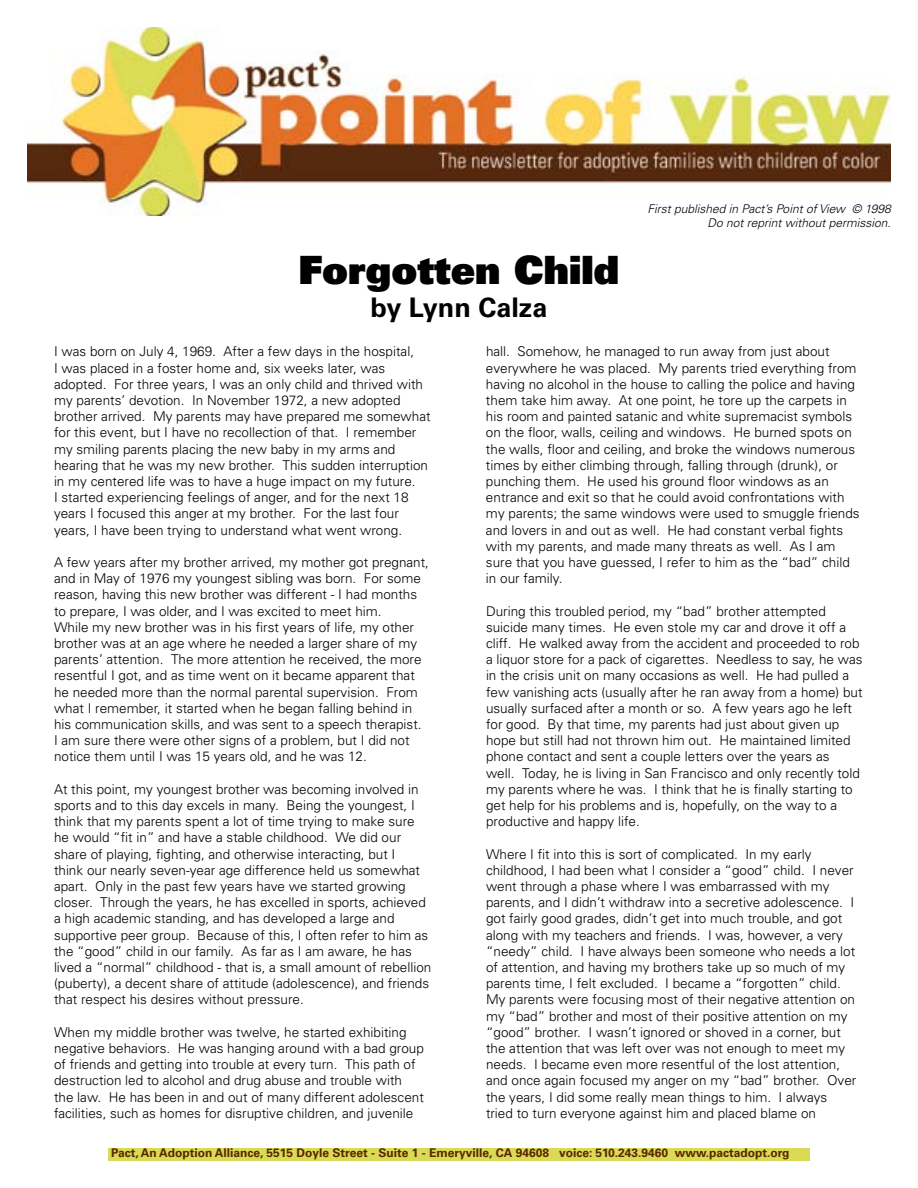
<style>
.page{position:relative;width:918px;height:1188px;background:#fff}
.page>*{position:absolute;margin:0;border:0;box-sizing:border-box;transform-origin:0 0}
.t1{font:900 39px "Univers";color:#000}
.t2{font:700 27px "Univers";color:#000}
.t3{font:300 13.5px/16.2px "Univers";color:#000}
.t4{font:700 12px "Univers";color:#572700}
.t5{font:italic 300 12px/14.4px "Univers";color:#000;text-align:right}
</style>
<div class="page">
<img style="left:28px;top:28px;width:862px;height:187px">
<div style="left:108px;top:1148px;width:702px;height:13px;background:#d9da55"></div>
<h1 class="t1" style="left:298px;top:245px;width:323px">Forgotten Child</h1>
<h2 class="t2" style="left:371px;top:291px;width:178px">by Lynn Calza</h2>
<p class="t5" style="left:647px;top:201px;width:245px">First published in Pact’s Point of View © 1998<br>Do not reprint without permission.</p>
<p class="t3" style="left:54px;top:343px;width:378px">I was born on July 4, 1969. After a few days in the hospital,<br>I was placed in a foster home and, six weeks later, was adopted. For three years, I was an only child and thrived with my parents’ devotion. In November 1972, a new adopted brother arrived. My parents may have prepared me somewhat for this event, but I have no recollection of that. I remember my smiling parents placing the new baby in my arms and hearing that he was my new brother. This sudden interruption in my centered life was to have a huge impact on my future.<br>I started experiencing feelings of anger, and for the next 18 years I focused this anger at my brother. For the last four years, I have been trying to understand what went wrong.</p>
<p class="t3" style="left:54px;top:554px;width:377px">A few years after my brother arrived, my mother got pregnant, and in May of 1976 my youngest sibling was born. For some reason, having this new brother was different - I had months to prepare, I was older, and I was excited to meet him.<br>While my new brother was in his first years of life, my other brother was at an age where he needed a larger share of my parents’ attention. The more attention he received, the more resentful I got, and as time went on it became apparent that he needed more than the normal parental supervision. From what I remember, it started when he began falling behind in his communication skills, and was sent to a speech therapist.<br>I am sure there were other signs of a problem, but I did not notice them until I was 15 years old, and he was 12.</p>
<p class="t3" style="left:54px;top:781px;width:379px">At this point, my youngest brother was becoming involved in sports and to this day excels in many. Being the youngest, I think that my parents spent a lot of time trying to make sure he would “fit in” and have a stable childhood. We did our share of playing, fighting, and otherwise interacting, but I<br>think our nearly seven-year age difference held us somewhat apart. Only in the past few years have we started growing closer. Through the years, he has excelled in sports, achieved a high academic standing, and has developed a large and supportive peer group. Because of this, I often refer to him as the “good” child in our family. As far as I am aware, he has lived a “normal” childhood - that is, a small amount of rebellion (puberty), a decent share of attitude (adolescence), and friends that respect his desires without pressure.</p>
<p class="t3" style="left:54px;top:1024px;width:371px">When my middle brother was twelve, he started exhibiting negative behaviors. He was hanging around with a bad group of friends and getting into trouble at every turn. This path of destruction led to alcohol and drug abuse and trouble with the law. He has been in and out of many different adolescent facilities, such as homes for disruptive children, and juvenile</p>
<p class="t3" style="left:486px;top:343px;width:375px">hall. Somehow, he managed to run away from just about everywhere he was placed. My parents tried everything from having no alcohol in the house to calling the police and having them take him away. At one point, he tore up the carpets in his room and painted satanic and white supremacist symbols on the floor, walls, ceiling and windows. He burned spots on the walls, floor and ceiling, and broke the windows numerous times by either climbing through, falling through (drunk), or punching them. He used his ground floor windows as an entrance and exit so that he could avoid confrontations with my parents; the same windows were used to smuggle friends and lovers in and out as well. He had constant verbal fights with my parents, and made many threats as well. As I am sure that you have guessed, I refer to him as the “bad” child in our family.</p>
<p class="t3" style="left:486px;top:603px;width:378px">During this troubled period, my “bad” brother attempted suicide many times. He even stole my car and drove it off a cliff. He walked away from the accident and proceeded to rob a liquor store for a pack of cigarettes. Needless to say, he was in the crisis unit on many occasions as well. He had pulled a few vanishing acts (usually after he ran away from a home) but usually surfaced after a month or so. A few years ago he left for good. By that time, my parents had just about given up hope but still had not thrown him out. He maintained limited phone contact and sent a couple letters over the years as<br>well. Today, he is living in San Francisco and only recently told my parents where he was. I think that he is finally starting to get help for his problems and is, hopefully, on the way to a productive and happy life.</p>
<p class="t3" style="left:486px;top:846px;width:372px">Where I fit into this is sort of complicated. In my early childhood, I had been what I consider a “good” child. I never went through a phase where I was embarrassed with my parents, and I didn’t withdraw into a secretive adolescence. I got fairly good grades, didn’t get into much trouble, and got along with my teachers and friends. I was, however, a very “needy” child. I have always been someone who needs a lot of attention, and having my brothers take up so much of my parents time, I felt excluded. I became a “forgotten” child.<br>My parents were focusing most of their negative attention on my “bad” brother and most of their positive attention on my “good” brother. I wasn’t ignored or shoved in a corner, but the attention that was left over was not enough to meet my needs. I became even more resentful of the lost attention, and once again focused my anger on my “bad” brother. Over the years, I did some really mean things to him. I always tried to turn everyone against him and placed blame on</p>
<p class="t4" style="left:111px;top:1146px;width:680px">Pact, An Adoption Alliance, 5515 Doyle Street - Suite 1 - Emeryville, CA 94608 voice: 510.243.9460 www.pactadopt.org</p>
</div>
